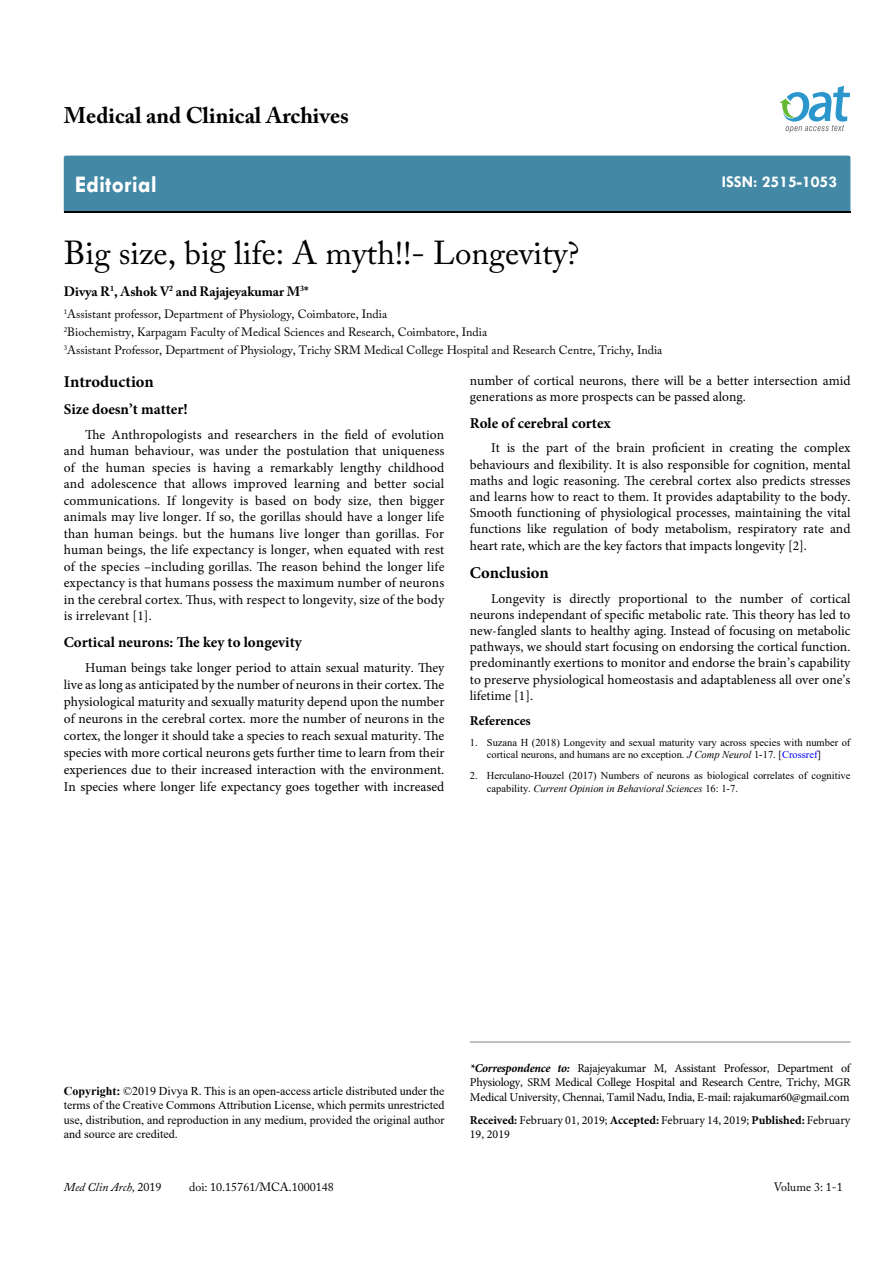
<style>
.page{position:relative;width:893px;height:1263px;background:#fff}
.page>*{position:absolute;margin:0;border:0;box-sizing:border-box;transform-origin:0 0}
.t1{font:33px "Adobe Caslon Pro";color:#000}
.t2{font:700 24px "Tw Cen";color:#fff}
.t3{font:700 22.5px "Adobe Caslon Pro";color:#000}
.t4{font:700 16.5px "Minion Pro";color:#000}
.t5{font:700 16.5px "Tw Cen";color:#fff}
.t6{font:700 15px "Minion Pro";color:#000}
.t7{font:13.5px/16.2px "Minion Pro";color:#000;text-align:justify}
.t8{font:700 13.5px "Adobe Caslon Pro";color:#000}
.t9{font:700 13.5px "Minion Pro";color:#000}
.t10{font:12px/18px "Adobe Caslon Pro";color:#000}
.t11{font:12px/14.4px "Times New Roman";color:#000;text-align:justify}
.t12{font:12px/14.4px "Minion Pro";letter-spacing:-.02em;color:#000;text-align:justify}
.t13{font:12px/14.4px "Minion Pro";color:#000}
.t14{font:italic 12px "Adobe Caslon Pro";color:#000}
.t15{font:10.5px/12.6px "Times New Roman";color:#000}
.s1{font-style:italic}
.s2{color:#00f}
.s3{font-weight:700}
.s4{font-weight:700;font-style:italic}
.s5{font-style:normal}
</style>
<div class="page">
<div style="left:64px;top:156px;width:786px;height:56px;background:#4389a5"></div>
<svg style="left:779px;top:86px;width:71px;height:47px"></svg>
<hr style="left:470px;top:1042px;width:380px;height:1px;background:#808285">
<h3 class="t3" style="left:64px;top:102px;width:287px">Medical and Clinical Archives</h3>
<h2 class="t2" style="left:75px;top:170px;width:84px">Editorial</h2>
<h1 class="t1" style="left:64px;top:233px;width:517px">Big size, big life: A myth!!- Longevity?</h1>
<p class="t8" style="left:64px;top:283px;width:246px">Divya R<sup>1</sup>, Ashok V<sup>2</sup> and Rajajeyakumar M<sup>3</sup>*</p>
<p class="t10" style="left:64px;top:305px;width:600px"><sup>1</sup>Assistant professor, Department of Physiology, Coimbatore, India<br><sup>2</sup>Biochemistry, Karpagam Faculty of Medical Sciences and Research, Coimbatore, India<br><sup>3</sup>Assistant Professor, Department of Physiology, Trichy SRM Medical College Hospital and Research Centre, Trichy, India</p>
<p class="t5" style="left:722px;top:172px;width:117px">ISSN: 2515-1053</p>
<p class="t4" style="left:64px;top:370px;width:92px">Introduction</p>
<p class="t6" style="left:64px;top:398px;width:126px">Size doesn’t matter!</p>
<p class="t7" style="left:64px;top:426px;width:382px;text-indent:21px">The Anthropologists and researchers in the field of evolution and human behaviour, was under the postulation that uniqueness of the human species is having a remarkably lengthy childhood and adolescence that allows improved learning and better social communications. If longevity is based on body size, then bigger animals may live longer. If so, the gorillas should have a longer life than human beings. but the humans live longer than gorillas. For human beings, the life expectancy is longer, when equated with rest of the species –including gorillas. The reason behind the longer life expectancy is that humans possess the maximum number of neurons in the cerebral cortex. Thus, with respect to longevity, size of the body is irrelevant [1].</p>
<p class="t6" style="left:64px;top:631px;width:239px">Cortical neurons: The key to longevity</p>
<p class="t7" style="left:64px;top:660px;width:382px;line-height:17px;text-indent:21px">Human beings take longer period to attain sexual maturity. They live as long as anticipated by the number of neurons in their cortex. The physiological maturity and sexually maturity depend upon the number of neurons in the cerebral cortex. more the number of neurons in the cortex, the longer it should take a species to reach sexual maturity. The species with more cortical neurons gets further time to learn from their experiences due to their increased interaction with the environment.<br>In species where longer life expectancy goes together with increased</p>
<p class="t7" style="left:470px;top:373px;width:382px">number of cortical neurons, there will be a better intersection amid generations as more prospects can be passed along.</p>
<p class="t6" style="left:470px;top:412px;width:142px">Role of cerebral cortex</p>
<p class="t7" style="left:470px;top:440px;width:382px;text-indent:21px">It is the part of the brain proficient in creating the complex behaviours and flexibility. It is also responsible for cognition, mental maths and logic reasoning. The cerebral cortex also predicts stresses and learns how to react to them. It provides adaptability to the body.<br>Smooth functioning of physiological processes, maintaining the vital functions like regulation of body metabolism, respiratory rate and heart rate, which are the key factors that impacts longevity [2].</p>
<p class="t4" style="left:470px;top:561px;width:81px">Conclusion</p>
<p class="t7" style="left:470px;top:590px;width:382px;text-indent:21px">Longevity is directly proportional to the number of cortical neurons independant of specific metabolic rate. This theory has led to new-fangled slants to healthy aging. Instead of focusing on metabolic pathways, we should start focusing on endorsing the cortical function. predominantly exertions to monitor and endorse the brain’s capability to preserve physiological homeostasis and adaptableness all over one’s lifetime [1].</p>
<p class="t9" style="left:470px;top:711px;width:62px">References</p>
<p class="t15" style="left:487px;top:735px;width:365px;text-indent:-17px">1. Suzana H (2018) Longevity and sexual maturity vary across species with number of cortical neurons, and humans are no exception. <span class="s1">J Comp Neurol</span> 1-17. [<span class="s2">Crossref</span>]</p>
<p class="t15" style="left:487px;top:769px;width:365px;text-indent:-17px">2. Herculano-Houzel (2017) Numbers of neurons as biological correlates of cognitive capability. <span class="s1">Current Opinion in Behavioral Sciences</span> 16: 1-7.</p>
<p class="t11" style="left:64px;top:1083px;width:382px"><span class="s3">Copyright:</span> ©2019 Divya R. This is an open-access article distributed under the terms of the Creative Commons Attribution License, which permits unrestricted use, distribution, and reproduction in any medium, provided the original author and source are credited.</p>
<p class="t12" style="left:470px;top:1061px;width:382px"><span class="s4">*Correspondence to:</span> Rajajeyakumar M, Assistant Professor, Department of Physiology, SRM Medical College Hospital and Research Centre, Trichy, MGR Medical University, Chennai, Tamil Nadu, India, E-mail: rajakumar60@gmail.com</p>
<p class="t13" style="left:470px;top:1113px;width:382px"><span class="s3">Received:</span> February 01, 2019; <span class="s3">Accepted:</span> February 14, 2019; <span class="s3">Published:</span> February<br>19, 2019</p>
<p class="t14" style="left:64px;top:1180px;width:99px">Med Clin Arch, <span class="s5">2019</span></p>
<p class="t10" style="left:189px;top:1178px;width:146px">doi: 10.15761/MCA.1000148</p>
<p class="t10" style="left:774px;top:1178px;width:71px">Volume 3: 1-1</p>
</div>
